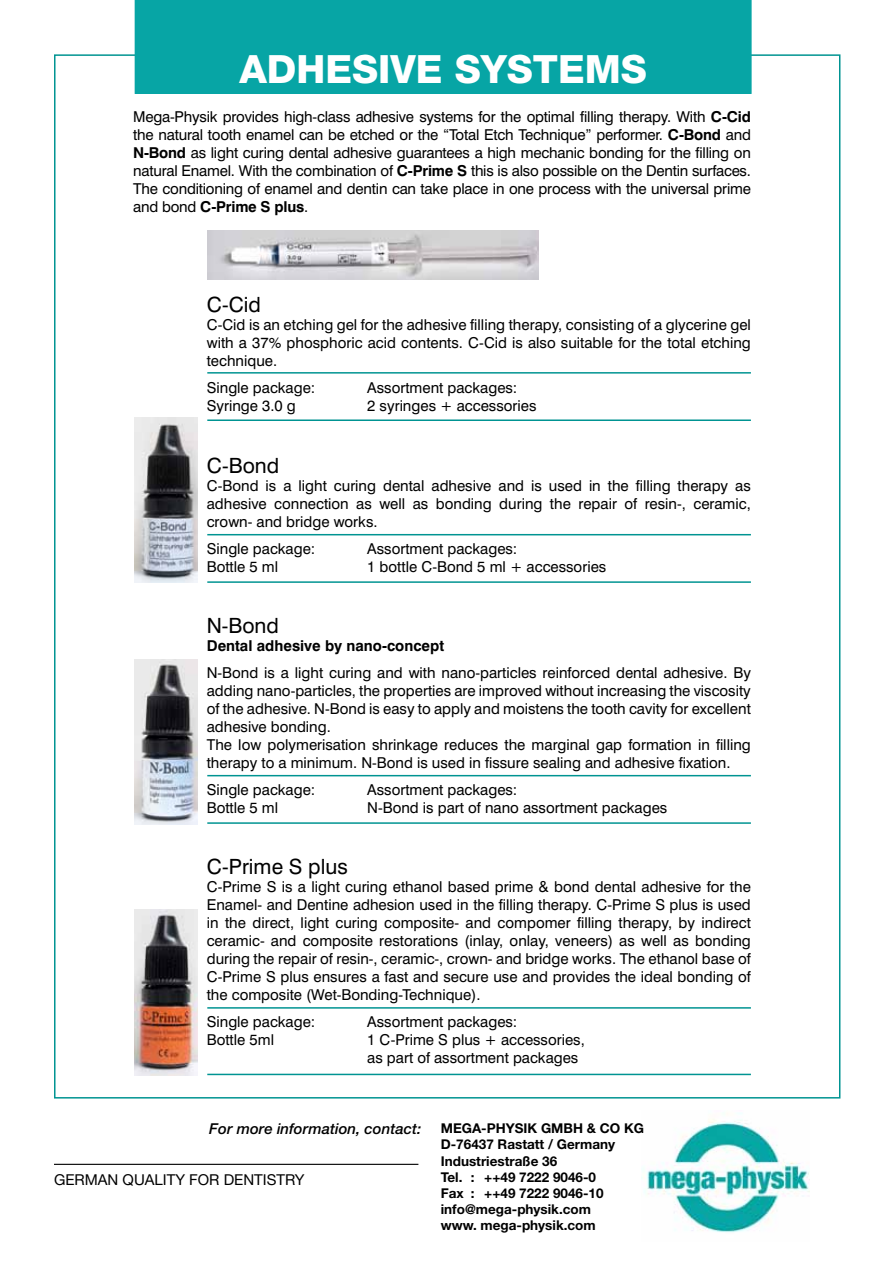
<style>
.page{position:relative;width:893px;height:1263px;background:#fff}
.page>*{position:absolute;margin:0;border:0;box-sizing:border-box;transform-origin:0 0}
.t1{font:800 39px "Helvetica Neue";color:#fff}
.t2{font:21px "Swiss 721 BT";color:#000}
.t3{font:15px/18px "Swiss 721 BT";color:#000;text-align:justify}
.t4{font:700 15px "Swiss 721 BT";color:#000}
.t5{font:italic 500 15px "Helvetica Neue";color:#000}
.t6{font:15px "Helvetica Neue";color:#000}
.t7{font:700 13.5px/16.2px "Helvetica Neue";color:#000}
.s1{font-weight:700}
</style>
<div class="page">
<img style="left:641px;top:1113px;width:168px;height:120px">
<hr style="left:54px;top:1164px;width:364px;height:1px;background:#000">
<div style="left:54px;top:54px;width:786px;height:1044px;background:#fff;border:2px solid #009492"></div>
<div style="left:135px;top:0;width:617px;height:94px;background:#07a5a5"></div>
<hr style="left:207px;top:372px;width:544px;height:2px;background:#009492">
<hr style="left:207px;top:419px;width:544px;height:2px;background:#009492">
<hr style="left:207px;top:534px;width:544px;height:1px;background:#009492">
<hr style="left:207px;top:581px;width:544px;height:2px;background:#009492">
<hr style="left:207px;top:775px;width:544px;height:1px;background:#009492">
<hr style="left:207px;top:822px;width:544px;height:2px;background:#009492">
<hr style="left:207px;top:1007px;width:544px;height:2px;background:#009492">
<hr style="left:207px;top:1074px;width:544px;height:1px;background:#009492">
<img style="left:135px;top:417px;width:63px;height:166px">
<img style="left:135px;top:659px;width:63px;height:166px">
<img style="left:135px;top:909px;width:63px;height:166px">
<img style="left:207px;top:231px;width:332px;height:48px">
<h1 class="t1" style="left:239px;top:46px;width:244px">ADHESIVE SYSTEMS</h1>
<p class="t3" style="left:133px;top:107px;width:619px">Mega-Physik provides high-class adhesive systems for the optimal filling therapy. With <span class="s1">C-Cid </span>the natural tooth enamel can be etched or the “Total Etch Technique” performer. <span class="s1">C-Bond</span> and <span class="s1">N-Bond</span> as light curing dental adhesive guarantees a high mechanic bonding for the filling on natural Enamel. With the combination of <span class="s1">C-Prime S</span> this is also possible on the Dentin surfaces.<br>The conditioning of enamel and dentin can take place in one process with the universal prime and bond <span class="s1">C-Prime S plus</span>.</p>
<h2 class="t2" style="left:207px;top:292px;width:56px">C-Cid</h2>
<p class="t3" style="left:207px;top:316px;width:546px">C-Cid is an etching gel for the adhesive filling therapy, consisting of a glycerine gel with a 37% phosphoric acid contents. C-Cid is also suitable for the total etching technique.</p>
<p class="t3" style="left:207px;top:379px;width:110px">Single package:</p>
<p class="t3" style="left:367px;top:379px;width:152px">Assortment packages:</p>
<p class="t3" style="left:207px;top:397px;width:90px">Syringe 3.0 g</p>
<p class="t3" style="left:367px;top:397px;width:171px">2 syringes + accessories</p>
<h2 class="t2" style="left:207px;top:452px;width:74px">C-Bond</h2>
<p class="t3" style="left:207px;top:476px;width:546px">C-Bond is a light curing dental adhesive and is used in the filling therapy as adhesive connection as well as bonding during the repair of resin-, ceramic, crown- and bridge works.</p>
<p class="t3" style="left:207px;top:539px;width:110px">Single package:</p>
<p class="t3" style="left:367px;top:539px;width:152px">Assortment packages:</p>
<p class="t3" style="left:207px;top:557px;width:73px">Bottle 5 ml</p>
<p class="t3" style="left:367px;top:557px;width:240px">1 bottle C-Bond 5 ml + accessories</p>
<h2 class="t2" style="left:207px;top:613px;width:74px">N-Bond</h2>
<p class="t4" style="left:207px;top:636px;width:239px">Dental adhesive by nano-concept</p>
<p class="t3" style="left:207px;top:663px;width:546px;text-align:left">N-Bond is a light curing and with nano-particles reinforced dental adhesive. By adding nano-particles, the properties are improved without increasing the viscosity of the adhesive. N-Bond is easy to apply and moistens the tooth cavity for excellent adhesive bonding.<br>The low polymerisation shrinkage reduces the marginal gap formation in filling therapy to a minimum. N-Bond is used in fissure sealing and adhesive fixation.</p>
<p class="t3" style="left:207px;top:780px;width:110px">Single package:</p>
<p class="t3" style="left:367px;top:780px;width:152px">Assortment packages:</p>
<p class="t3" style="left:207px;top:798px;width:73px">Bottle 5 ml</p>
<p class="t3" style="left:367px;top:798px;width:302px">N-Bond is part of nano assortment packages</p>
<h2 class="t2" style="left:207px;top:854px;width:143px">C-Prime S plus</h2>
<p class="t3" style="left:207px;top:878px;width:546px">C-Prime S is a light curing ethanol based prime &amp; bond dental adhesive for the Enamel- and Dentine adhesion used in the filling therapy. C-Prime S plus is used in the direct, light curing composite- and compomer filling therapy, by indirect ceramic- and composite restorations (inlay, onlay, veneers) as well as bonding during the repair of resin-, ceramic-, crown- and bridge works. The ethanol base of C-Prime S plus ensures a fast and secure use and provides the ideal bonding of the composite (Wet-Bonding-Technique).</p>
<p class="t3" style="left:207px;top:1013px;width:110px">Single package:</p>
<p class="t3" style="left:367px;top:1013px;width:152px">Assortment packages:</p>
<p class="t3" style="left:207px;top:1031px;width:69px">Bottle 5ml</p>
<p class="t3" style="left:367px;top:1031px;width:219px">1 C-Prime S plus + accessories, as part of assortment packages</p>
<p class="t5" style="left:209px;top:1120px;width:214px">For more information, contact:</p>
<p class="t7" style="left:441px;top:1120px;width:205px">MEGA-PHYSIK GMBH &amp; CO KG<br>D-76437 Rastatt / Germany<br>Industriestraße 36<br>Tel. : ++49 7222 9046-0<br>Fax : ++49 7222 9046-10 info@mega-physik.com<br>www. mega-physik.com</p>
<p class="t6" style="left:54px;top:1170px;width:12px">GERMAN</p>
<p class="t6" style="left:123px;top:1170px;width:31px">QUALIT</p>
<p class="t6" style="left:175px;top:1170px;width:69px">Y FOR DENTISTR</p>
<p class="t6" style="left:295px;top:1170px;width:11px">Y</p>
</div>
